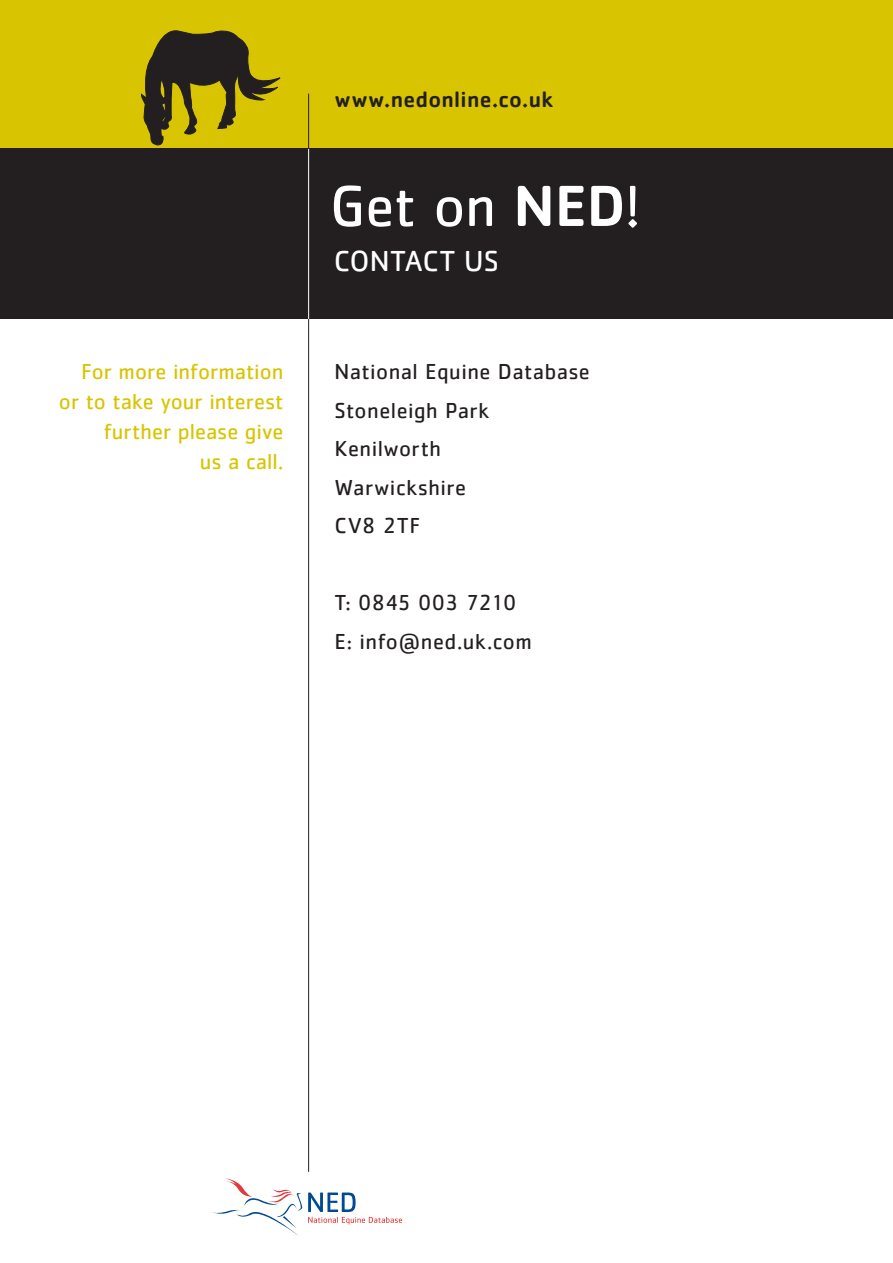
<style>
.page{position:relative;width:893px;height:1263px;background:#fff}
.page>*{position:absolute;margin:0;border:0;box-sizing:border-box;transform-origin:0 0}
.t1{font:60px "Cachet";color:#fff}
.t2{font:30px "Cachet";color:#fff}
.t3{font:22.5px/38.5px "Cachet";letter-spacing:.02em;color:#231f20}
.t4{font:22.5px/30px "Cachet";color:#d8c400;text-align:right}
.t5{font:500 22.5px "Cachet";letter-spacing:.015em;color:#231f20}
.s1{font-weight:500}
</style>
<div class="page">
<div style="left:0;top:0;width:893px;height:225px;background:#d8c400"></div>
<div style="left:0;top:149px;width:893px;height:170px;background:#231f20"></div>
<svg style="left:212px;top:1178px;width:190px;height:57px"></svg>
<hr style="left:308px;top:94px;width:1px;height:1078px;background:#231f20">
<hr style="left:308px;top:149px;width:1px;height:170px;background:#fff">
<svg style="left:141px;top:30px;width:139px;height:115px"></svg>
<p class="t5" style="left:334px;top:85px;width:220px">www.nedonline.co.uk</p>
<h1 class="t1" style="left:330px;top:171px;width:313px">Get on <span class="s1">NED</span>!</h1>
<h2 class="t2" style="left:334px;top:243px;width:167px">contact us</h2>
<p class="t4" style="left:59px;top:356px;width:226px">For more information or to take your interest further please give<br>us a call.</p>
<p class="t3" style="left:334px;top:352px;width:257px">National Equine Database<br>Stoneleigh Park<br>Kenilworth<br>Warwickshire<br>CV8 2TF</p>
<p class="t3" style="left:334px;top:583px;width:199px">T: 0845 003 7210<br>E: info@ned.uk.com</p>
</div>
